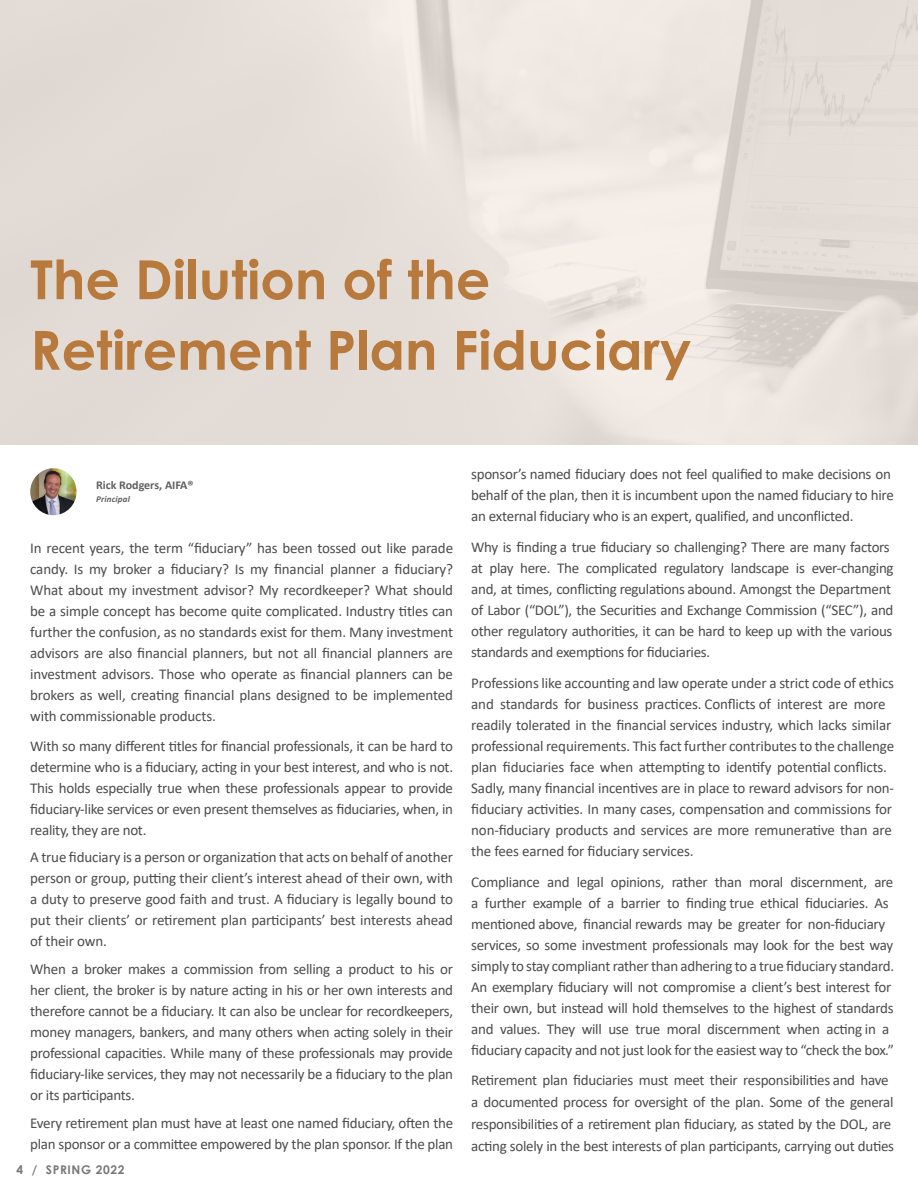
<style>
.page{position:relative;width:918px;height:1188px;background:#fff}
.page>*{position:absolute;margin:0;border:0;box-sizing:border-box;transform-origin:0 0}
.t1{font:700 54px/70.5px "Century Gothic";color:#b8793d}
.t2{font:15px/21px "Calibri";letter-spacing:-.02em;color:#4b4c4d}
.t3{font:700 12px "Calibri";color:#606063}
.t4{font:700 12px "Century Gothic";letter-spacing:.05em;color:#76787b}
.t5{font:italic 700 9px "Calibri";letter-spacing:.02em;color:#606063}
</style>
<div class="page">
<svg style="left:0;top:0;width:918px;height:444px;background:#e6dfd9"></svg>
<img style="left:30px;top:468px;width:47px;height:47px;border-radius:23px">
<h1 class="t1" style="left:30px;top:242px;width:662px">The Dilution of the<br>Retirement Plan Fiduciary</h1>
<p class="t3" style="left:96px;top:477px;width:99px">Rick Rodgers, AIFA®</p>
<p class="t5" style="left:96px;top:492px;width:35px">Principal</p>
<p class="t2" style="left:30px;top:538px;width:424px;text-align:justify">In recent years, the term “fiduciary” has been tossed out like parade candy. Is my broker a fiduciary? Is my financial planner a fiduciary?<br>What about my investment advisor? My recordkeeper? What should be a simple concept has become quite complicated. Industry titles can further the confusion, as no standards exist for them. Many investment advisors are also financial planners, but not all financial planners are investment advisors. Those who operate as financial planners can be brokers as well, creating financial plans designed to be implemented with commissionable products.</p>
<p class="t2" style="left:30px;top:735px;width:424px;text-align:justify">With so many different titles for financial professionals, it can be hard to determine who is a fiduciary, acting in your best interest, and who is not.<br>This holds especially true when these professionals appear to provide fiduciary-like services or even present themselves as fiduciaries, when, in reality, they are not.</p>
<p class="t2" style="left:30px;top:847px;width:424px;text-align:justify">A true fiduciary is a person or organization that acts on behalf of another person or group, putting their client’s interest ahead of their own, with a duty to preserve good faith and trust. A fiduciary is legally bound to put their clients’ or retirement plan participants’ best interests ahead of their own.</p>
<p class="t2" style="left:30px;top:958px;width:424px;text-align:justify">When a broker makes a commission from selling a product to his or her client, the broker is by nature acting in his or her own interests and therefore cannot be a fiduciary. It can also be unclear for recordkeepers, money managers, bankers, and many others when acting solely in their professional capacities. While many of these professionals may provide fiduciary-like services, they may not necessarily be a fiduciary to the plan or its participants.</p>
<p class="t2" style="left:30px;top:1112px;width:424px">Every retirement plan must have at least one named fiduciary, often the plan sponsor or a committee empowered by the plan sponsor. If the plan</p>
<p class="t4" style="left:17px;top:1161px;width:109px">4 / SPRING 2022</p>
<p class="t2" style="left:471px;top:464px;width:424px">sponsor’s named fiduciary does not feel qualified to make decisions on behalf of the plan, then it is incumbent upon the named fiduciary to hire an external fiduciary who is an expert, qualified, and unconflicted.</p>
<p class="t2" style="left:471px;top:536px;width:424px">Why is finding a true fiduciary so challenging? There are many factors at play here. The complicated regulatory landscape is ever-changing and, at times, conflicting regulations abound. Amongst the Department of Labor (“DOL”), the Securities and Exchange Commission (“SEC”), and other regulatory authorities, it can be hard to keep up with the various standards and exemptions for fiduciaries.</p>
<p class="t2" style="left:471px;top:672px;width:424px">Professions like accounting and law operate under a strict code of ethics and standards for business practices. Conflicts of interest are more readily tolerated in the financial services industry, which lacks similar professional requirements. This fact further contributes to the challenge plan fiduciaries face when attempting to identify potential conflicts.<br>Sadly, many financial incentives are in place to reward advisors for non&shy;fiduciary activities. In many cases, compensation and commissions for non-fiduciary products and services are more remunerative than are the fees earned for fiduciary services.</p>
<p class="t2" style="left:471px;top:871px;width:424px">Compliance and legal opinions, rather than moral discernment, are a further example of a barrier to finding true ethical fiduciaries. As mentioned above, financial rewards may be greater for non-fiduciary services, so some investment professionals may look for the best way simply to stay compliant rather than adhering to a true fiduciary standard.<br>An exemplary fiduciary will not compromise a client’s best interest for their own, but instead will hold themselves to the highest of standards and values. They will use true moral discernment when acting in a fiduciary capacity and not just look for the easiest way to “check the box.”</p>
<p class="t2" style="left:471px;top:1069px;width:424px;line-height:22px">Retirement plan fiduciaries must meet their responsibilities and have a documented process for oversight of the plan. Some of the general responsibilities of a retirement plan fiduciary, as stated by the DOL, are acting solely in the best interests of plan participants, carrying out duties</p>
</div>
